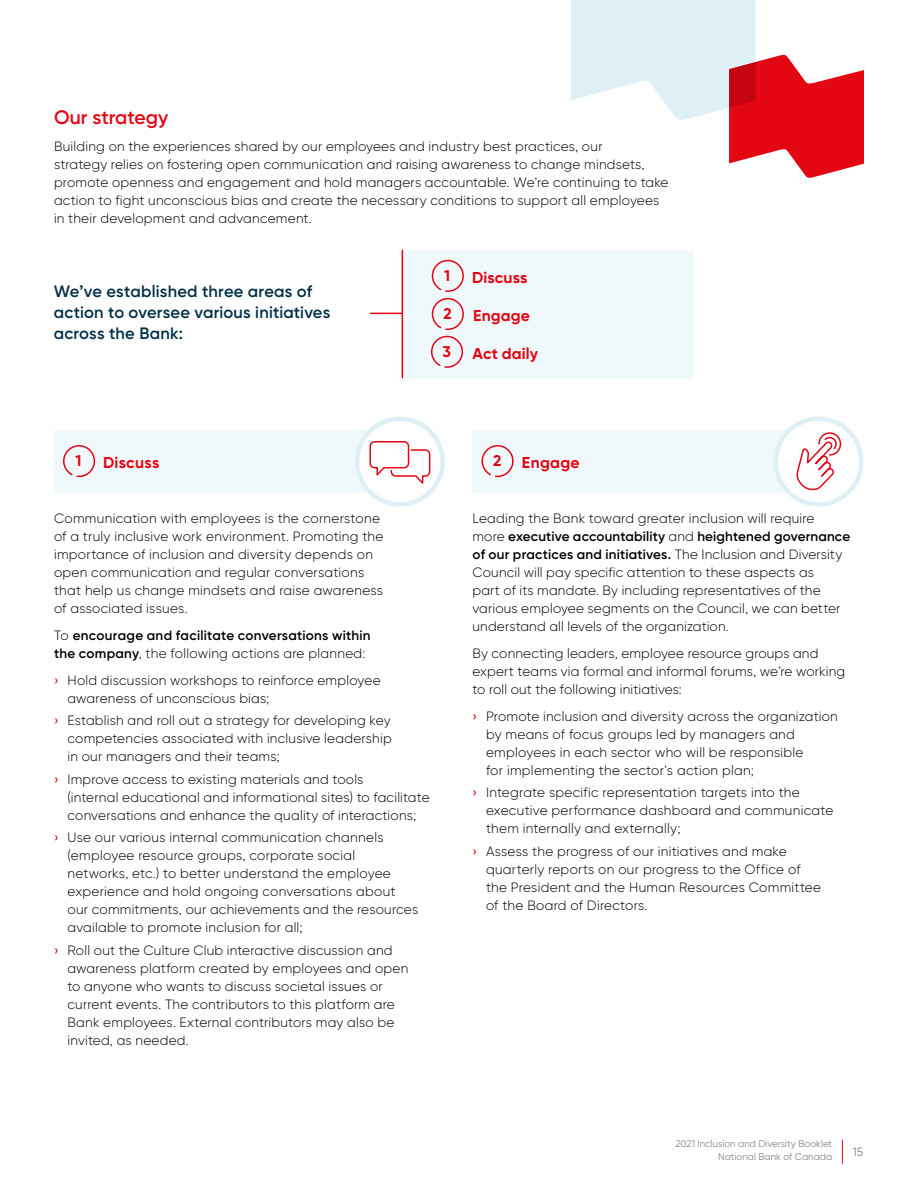
<style>
.page{position:relative;width:918px;height:1188px;background:#fff}
.page>*{position:absolute;margin:0;border:0;box-sizing:border-box;transform-origin:0 0}
.t1{font:600 19.5px "Gilroy BN";color:#e30613}
.t2{font:600 16.5px/21px "Gilroy BN";letter-spacing:.015em;color:#002f46}
.t3{font:700 15.75px "Gilroy BN";letter-spacing:.01em;color:#e30613}
.t4{font:700 15.6px "Gilroy BN";color:#e30613}
.t5{font:300 13.5px/18px "Gilroy BN";letter-spacing:.015em;color:#000}
.t6{font:600 13.5px/18px "Gilroy BN";letter-spacing:.02em;color:#000}
.t7{font:12px "Gilroy BN";color:#878787}
.t8{font:9.75px/12px "Gilroy BN";color:#878787;text-align:right}
.s1{font-weight:300}
.s2{font-weight:500;color:#e30613}
.s3{font-weight:600}
</style>
<div class="page">
<div style="left:403px;top:250px;width:290px;height:128px;background:#eff8fa"></div>
<div style="left:54px;top:430px;width:374px;height:63px;background:#eff8fa"></div>
<svg style="left:63px;top:445px;width:33px;height:33px"></svg>
<div style="left:472px;top:430px;width:374px;height:63px;background:#eff8fa"></div>
<svg style="left:481px;top:445px;width:33px;height:33px"></svg>
<svg style="left:357px;top:419px;width:86px;height:85px;fill:#fff"></svg>
<div style="left:355px;top:417px;width:90px;height:90px;border:4px solid #def0f5;border-radius:50%"></div>
<div style="left:776px;top:419px;width:85px;height:85px;background:#fff;border-radius:50%"></div>
<div style="left:774px;top:417px;width:90px;height:90px;border:4px solid #def0f5;border-radius:50%"></div>
<svg style="left:571px;top:0;width:293px;height:178px"></svg>
<svg style="left:431px;top:259px;width:33px;height:109px"></svg>
<svg style="left:369px;top:440px;width:62px;height:47px"></svg>
<svg style="left:796px;top:432px;width:46px;height:59px"></svg>
<hr style="left:402px;top:250px;width:1px;height:128px;background:#e30613">
<hr style="left:371px;top:313px;width:31px;height:1px;background:#e30613">
<svg style="left:842px;top:1140px;width:1px;height:24px"></svg>
<h1 class="t1" style="left:54px;top:105px;width:116px">Our strategy</h1>
<p class="t5" style="left:54px;top:137px;width:616px">Building on the experiences shared by our employees and industry best practices, our<br>strategy relies on fostering open communication and raising awareness to change mindsets, promote openness and engagement and hold managers accountable. We’re continuing to take action to fight unconscious bias and create the necessary conditions to support all employees in their development and advancement.</p>
<p class="t2" style="left:54px;top:281px;width:278px">We’ve established three areas of action to oversee various initiatives across the Bank:</p>
<p class="t4" style="left:444px;top:266px;width:8px">1</p>
<p class="t4" style="left:443px;top:304px;width:10px">2</p>
<p class="t4" style="left:442px;top:342px;width:10px">3</p>
<p class="t3" style="left:472px;top:267px;width:57px">Discuss</p>
<p class="t3" style="left:473px;top:305px;width:58px">Engage</p>
<p class="t3" style="left:473px;top:343px;width:67px">Act daily</p>
<p class="t4" style="left:75px;top:451px;width:8px">1</p>
<p class="t3" style="left:103px;top:453px;width:58px">Discuss</p>
<p class="t5" style="left:54px;top:509px;width:331px">Communication with employees is the cornerstone of a truly inclusive work environment. Promoting the importance of inclusion and diversity depends on open communication and regular conversations that help us change mindsets and raise awareness of associated issues.</p>
<p class="t6" style="left:54px;top:626px;width:318px"><span class="s1">To</span> encourage and facilitate conversations within the company<span class="s1">, the following actions are planned:</span></p>
<p class="t5" style="left:68px;top:671px;width:315px;text-indent:-14px"><span class="s2">›</span> Hold discussion workshops to reinforce employee awareness of unconscious bias;</p>
<p class="t5" style="left:68px;top:711px;width:326px;text-align:justify;text-indent:-14px"><span class="s2">›</span> Establish and roll out a strategy for developing key competencies associated with inclusive leadership in our managers and their teams;</p>
<p class="t5" style="left:68px;top:770px;width:364px;text-indent:-14px"><span class="s2">›</span> Improve access to existing materials and tools<br>(internal educational and informational sites) to facilitate conversations and enhance the quality of interactions;</p>
<p class="t5" style="left:68px;top:828px;width:352px;text-indent:-14px"><span class="s2">›</span> Use our various internal communication channels (employee resource groups, corporate social networks, etc.) to better understand the employee experience and hold ongoing conversations about our commitments, our achievements and the resources available to promote inclusion for all;</p>
<p class="t5" style="left:68px;top:941px;width:342px;text-indent:-14px"><span class="s2">›</span> Roll out the Culture Club interactive discussion and awareness platform created by employees and open to anyone who wants to discuss societal issues or current events. The contributors to this platform are Bank employees. External contributors may also be invited, as needed.</p>
<p class="t4" style="left:493px;top:451px;width:10px">2</p>
<p class="t3" style="left:522px;top:453px;width:59px">Engage</p>
<p class="t5" style="left:472px;top:509px;width:379px">Leading the Bank toward greater inclusion will require<br>more <span class="s3">executive accountability</span> and <span class="s3">heightened governance of our practices and initiatives.</span> The Inclusion and Diversity Council will pay specific attention to these aspects as<br>part of its mandate. By including representatives of the various employee segments on the Council, we can better understand all levels of the organization.</p>
<p class="t5" style="left:472px;top:644px;width:374px">By connecting leaders, employee resource groups and expert teams via formal and informal forums, we’re working to roll out the following initiatives:</p>
<p class="t5" style="left:486px;top:707px;width:353px;text-indent:-14px"><span class="s2">›</span> Promote inclusion and diversity across the organization by means of focus groups led by managers and employees in each sector who will be responsible<br>for implementing the sector’s action plan;</p>
<p class="t5" style="left:486px;top:783px;width:349px;text-indent:-14px"><span class="s2">›</span> Integrate specific representation targets into the executive performance dashboard and communicate them internally and externally;</p>
<p class="t5" style="left:486px;top:842px;width:337px;text-indent:-14px"><span class="s2">›</span> Assess the progress of our initiatives and make quarterly reports on our progress to the Office of the President and the Human Resources Committee of the Board of Directors.</p>
<p class="t8" style="left:676px;top:1138px;width:158px">2021 Inclusion and Diversity Booklet<br>National Bank of Canada</p>
<p class="t7" style="left:853px;top:1144px;width:12px">15</p>
</div>
